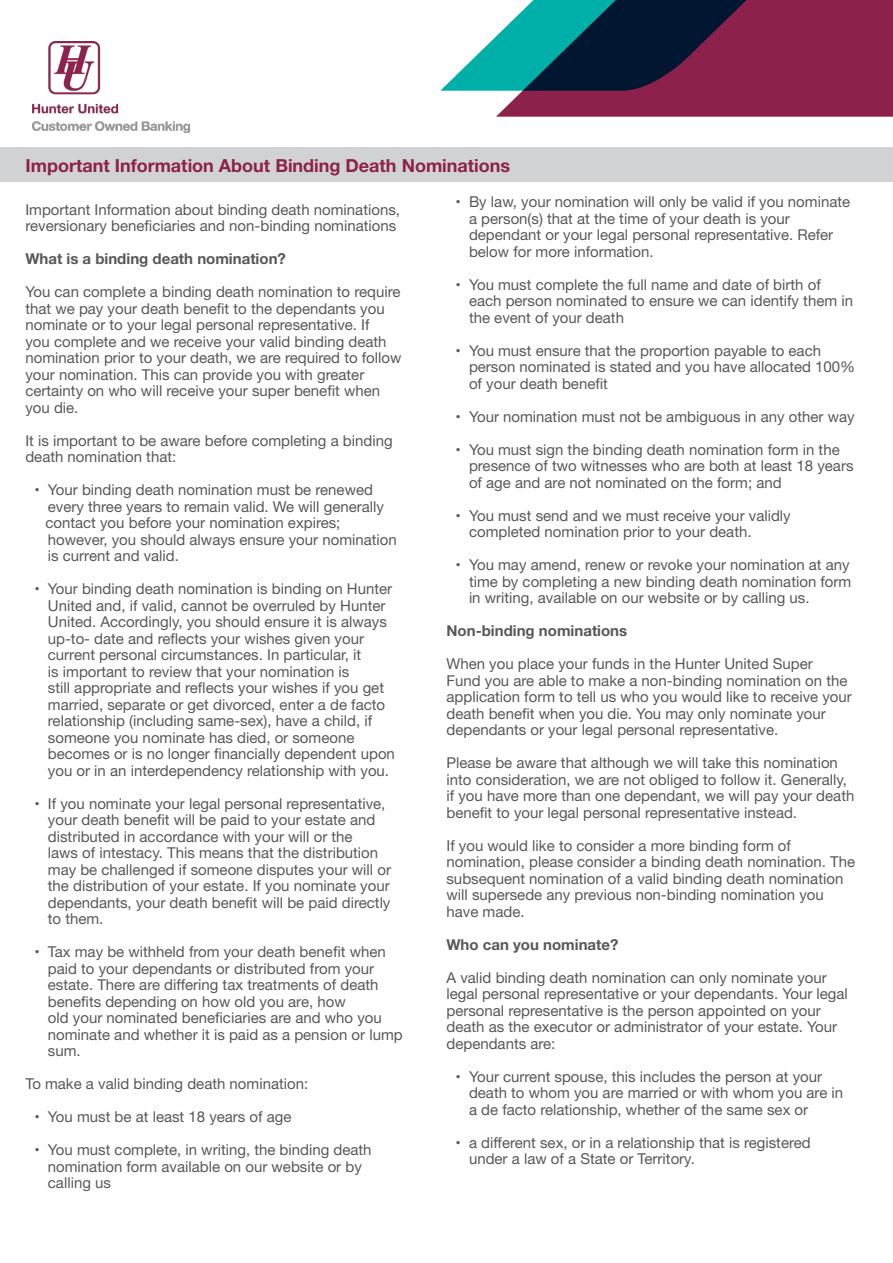
<style>
.page{position:relative;width:893px;height:1263px;background:#fff}
.page>*{position:absolute;margin:0;border:0;box-sizing:border-box;transform-origin:0 0}
.t1{font:700 18px "Helvetica Neue";color:#8c214c}
.Paragraph_Style_1{font:15px/16.5px "Helvetica Neue";color:#57585a}
.Paragraph_Style_1-2{font:700 15px "Helvetica Neue";color:#57585a}
</style>
<div class="page">
<div style="left:496px;top:0;width:397px;height:117px;background:#8c214c"></div>
<svg style="left:440px;top:0;width:326px;height:91px;background:#426072"></svg>
<img style="left:33px;top:42px;width:157px;height:91px">
<div style="left:0;top:147px;width:893px;height:35px;background:#d1d2d4"></div>
<p class="t1" style="left:25px;top:152px;width:486px">Important Information About Binding Death Nominations</p>
<p class="Paragraph_Style_1" style="left:25px;top:202px;width:376px">Important Information about binding death nominations, reversionary beneficiaries and non-binding nominations</p>
<p class="Paragraph_Style_1-2" style="left:25px;top:247px;width:262px">What is a binding death nomination?</p>
<p class="Paragraph_Style_1" style="left:25px;top:284px;width:378px">You can complete a binding death nomination to require that we pay your death benefit to the dependants you nominate or to your legal personal representative. If<br>you complete and we receive your valid binding death nomination prior to your death, we are required to follow your nomination. This can provide you with greater certainty on who will receive your super benefit when you die.</p>
<p class="Paragraph_Style_1" style="left:25px;top:433px;width:369px">It is important to be aware before completing a binding death nomination that:</p>
<p class="Paragraph_Style_1" style="left:45px;top:482px;width:353px;text-indent:-11px">• Your binding death nomination must be renewed every three years to remain valid. We will generally contact you before your nomination expires; however, you should always ensure your nomination is current and valid.</p>
<p class="Paragraph_Style_1" style="left:34px;top:581px;width:359px;text-align:center">• Your binding death nomination is binding on Hunter<br>United and, if valid, cannot be overruled by Hunter<br>United. Accordingly, you should ensure it is always</p>
<p class="Paragraph_Style_1" style="left:48px;top:631px;width:349px">up-to- date and reflects your wishes given your current personal circumstances. In particular, it<br>is important to review that your nomination is<br>still appropriate and reflects your wishes if you get married, separate or get divorced, enter a de facto relationship (including same-sex), have a child, if someone you nominate has died, or someone becomes or is no longer financially dependent upon you or in an interdependency relationship with you.</p>
<p class="Paragraph_Style_1" style="left:48px;top:796px;width:345px;text-indent:-14px">• If you nominate your legal personal representative, your death benefit will be paid to your estate and distributed in accordance with your will or the<br>laws of intestacy. This means that the distribution may be challenged if someone disputes your will or the distribution of your estate. If you nominate your dependants, your death benefit will be paid directly to them.</p>
<p class="Paragraph_Style_1" style="left:48px;top:944px;width:356px;text-indent:-14px">• Tax may be withheld from your death benefit when paid to your dependants or distributed from your estate. There are differing tax treatments of death benefits depending on how old you are, how<br>old your nominated beneficiaries are and who you nominate and whether it is paid as a pension or lump sum.</p>
<p class="Paragraph_Style_1" style="left:25px;top:1076px;width:284px">To make a valid binding death nomination:</p>
<p class="Paragraph_Style_1" style="left:34px;top:1109px;width:259px">• You must be at least 18 years of age</p>
<p class="Paragraph_Style_1" style="left:48px;top:1142px;width:325px;text-indent:-14px">• You must complete, in writing, the binding death nomination form available on our website or by calling us</p>
<p class="Paragraph_Style_1" style="left:469px;top:194px;width:383px;text-indent:-14px">• By law, your nomination will only be valid if you nominate a person(s) that at the time of your death is your dependant or your legal personal representative. Refer below for more information.</p>
<p class="Paragraph_Style_1" style="left:469px;top:277px;width:385px;text-indent:-14px">• You must complete the full name and date of birth of each person nominated to ensure we can identify them in the event of your death</p>
<p class="Paragraph_Style_1" style="left:469px;top:343px;width:388px;text-indent:-14px">• You must ensure that the proportion payable to each person nominated is stated and you have allocated 100% of your death benefit</p>
<p class="Paragraph_Style_1" style="left:455px;top:409px;width:401px">• Your nomination must not be ambiguous in any other way</p>
<p class="Paragraph_Style_1" style="left:469px;top:442px;width:386px;text-indent:-14px">• You must sign the binding death nomination form in the presence of two witnesses who are both at least 18 years of age and are not nominated on the form; and</p>
<p class="Paragraph_Style_1" style="left:469px;top:508px;width:323px;text-indent:-14px">• You must send and we must receive your validly completed nomination prior to your death.</p>
<p class="Paragraph_Style_1" style="left:469px;top:557px;width:384px;text-align:justify;text-indent:-14px">• You may amend, renew or revoke your nomination at any time by completing a new binding death nomination form in writing, available on our website or by calling us.</p>
<p class="Paragraph_Style_1-2" style="left:446px;top:619px;width:182px">Non-binding nominations</p>
<p class="Paragraph_Style_1" style="left:446px;top:656px;width:368px">When you place your funds in the Hunter United Super</p>
<p class="Paragraph_Style_1" style="left:446px;top:673px;width:407px">Fund you are able to make a non-binding nomination on the application form to tell us who you would like to receive your death benefit when you die. You may only nominate your dependants or your legal personal representative.</p>
<p class="Paragraph_Style_1" style="left:446px;top:755px;width:409px">Please be aware that although we will take this nomination into consideration, we are not obliged to follow it. Generally, if you have more than one dependant, we will pay your death benefit to your legal personal representative instead.</p>
<p class="Paragraph_Style_1" style="left:446px;top:838px;width:410px">If you would like to consider a more binding form of nomination, please consider a binding death nomination. The subsequent nomination of a valid binding death nomination will supersede any previous non-binding nomination you have made.</p>
<p class="Paragraph_Style_1-2" style="left:446px;top:932px;width:173px">Who can you nominate?</p>
<p class="Paragraph_Style_1" style="left:446px;top:970px;width:382px">A valid binding death nomination can only nominate your</p>
<p class="Paragraph_Style_1" style="left:446px;top:986px;width:403px">legal personal representative or your dependants. Your legal personal representative is the person appointed on your death as the executor or administrator of your estate. Your dependants are:</p>
<p class="Paragraph_Style_1" style="left:469px;top:1069px;width:376px;text-indent:-14px">• Your current spouse, this includes the person at your death to whom you are married or with whom you are in a de facto relationship, whether of the same sex or</p>
<p class="Paragraph_Style_1" style="left:469px;top:1135px;width:343px;text-indent:-14px">• a different sex, or in a relationship that is registered under a law of a State or Territory.</p>
</div>
